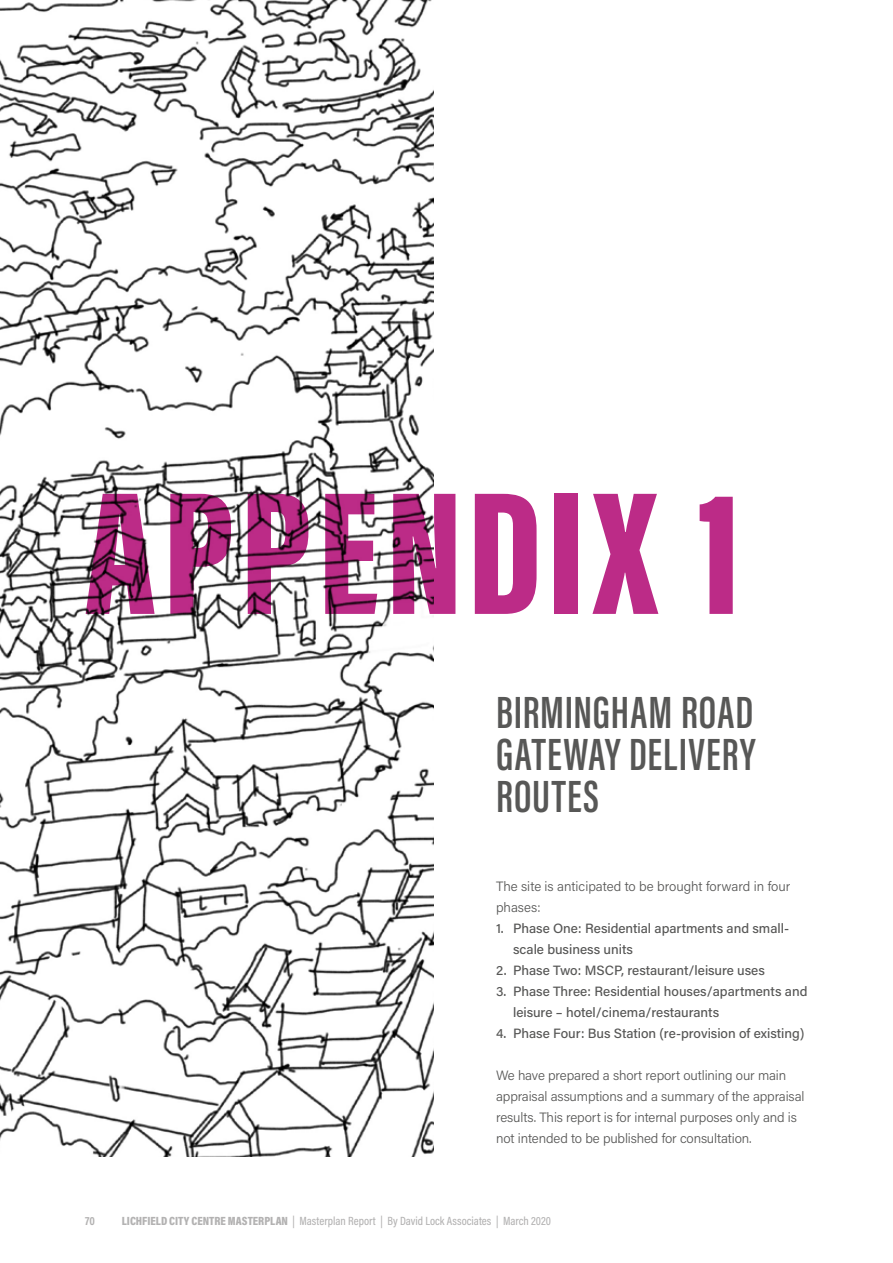
<style>
.page{position:relative;width:893px;height:1263px;background:#fff}
.page>*{position:absolute;margin:0;border:0;box-sizing:border-box;transform-origin:0 0}
.t1{font:180px "Acumin Variable Concept";letter-spacing:-.2em;color:#bc2b87}
.t2{font:46.5px/42px "Acumin Variable Concept";letter-spacing:-.245em;color:#575756;text-align:justify}
.t3{font:13.5px/21px "Acumin Variable Concept";letter-spacing:.01em;color:#575756}
.t4{font:12px "Acumin Variable Concept";letter-spacing:-.1em;color:#b3b2b2}
</style>
<div class="page">
<img style="left:0;top:0;width:434px;height:1157px">
<h1 class="t1" style="left:84px;top:428px;width:677px">APPENDIX 1</h1>
<h2 class="t2" style="left:496px;top:689px;width:274px">BIRMINGHAMROAD GATEWAYDELIVERY ROUTES</h2>
<p class="t3" style="left:496px;top:875px;width:296px">The site is anticipated to be brought forward in four phases:</p>
<p class="t3" style="left:513px;top:917px;width:277px;text-indent:-17px">1. Phase One: Residential apartments and small&shy;scale business units</p>
<p class="t3" style="left:496px;top:959px;width:270px">2. Phase Two: MSCP, restaurant/leisure uses</p>
<p class="t3" style="left:513px;top:980px;width:295px;text-indent:-17px">3. Phase Three: Residential houses/apartments and leisure – hotel/cinema/restaurants</p>
<p class="t3" style="left:496px;top:1022px;width:309px">4. Phase Four: Bus Station (re-provision of existing)</p>
<p class="t3" style="left:496px;top:1064px;width:310px">We have prepared a short report outlining our main appraisal assumptions and a summary of the appraisal results. This report is for internal purposes only and is not intended to be published for consultation.</p>
<p class="t4" style="left:85px;top:1213px;width:12px">70</p>
<p class="t4" style="left:122px;top:1213px;width:432px">LICHFIELD CITY CENTRE MASTERPLAN | Masterplan Report | By David Lock Associates | March 2020</p>
</div>
